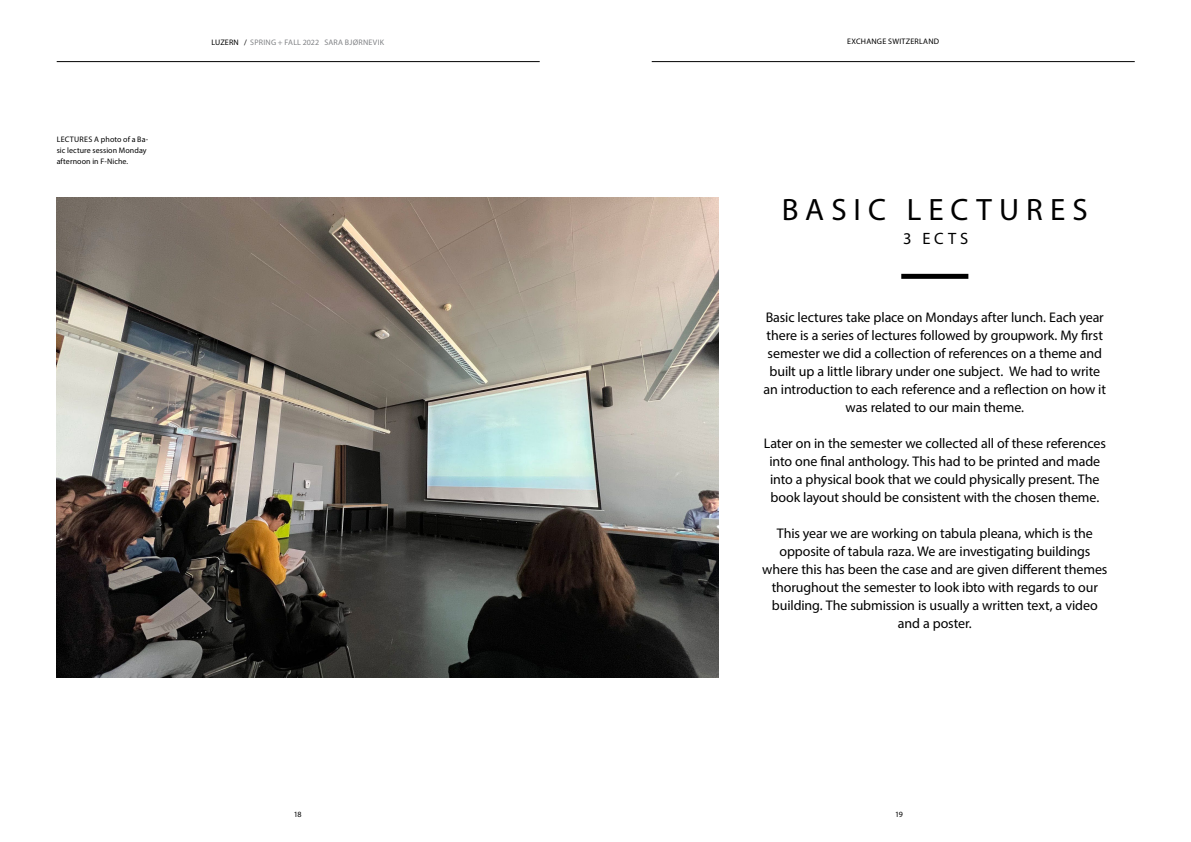
<style>
.page{position:relative;width:1191px;height:842px;background:#fff}
.page>*{position:absolute;margin:0;border:0;box-sizing:border-box;transform-origin:0 0}
.t1{font:31px "Myriad Pro";letter-spacing:.23em;color:#000}
.t2{font:16.5px "Myriad Pro";color:#000}
.t3{font:14px/18px "Myriad Pro";letter-spacing:-.01em;color:#000;text-align:center}
.t4{font:8px/11px "Myriad Pro";letter-spacing:.01em;color:#000}
.t5{font:8px "Myriad Pro";letter-spacing:.025em;color:#808285}
.t6{font:8px "Myriad Pro";letter-spacing:.03em;color:#000}
.s1{color:#000}
</style>
<div class="page">
<img style="left:56px;top:197px;width:662px;height:481px">
<div style="left:901px;top:274px;width:67px;height:5px;background:#000"></div>
<hr style="left:57px;top:61px;width:483px;height:1px;background:#000">
<hr style="left:651px;top:61px;width:483px;height:1px;background:#000">
<p class="t4" style="left:57px;top:134px;width:93px">LECTURES A photo of a Ba&shy;sic lecture session Monday afternoon in F-Niche.</p>
<p class="t5" style="left:211px;top:37px;width:174px"><span class="s1">LUZERN /</span> SPRING + FALL 2022 SARA BJØRNEVIK</p>
<p class="t6" style="left:847px;top:37px;width:93px">EXCHANGE SWITZERLAND</p>
<h1 class="t1" style="left:782px;top:191px;width:307px">BASIC LECTURES</h1>
<p class="t2" style="left:903px;top:228px;width:67px">3 ECTS</p>
<p class="t3" style="left:763px;top:308px;width:344px">Basic lectures take place on Mondays after lunch. Each year there is a series of lectures followed by groupwork. My first semester we did a collection of references on a theme and built up a little library under one subject. We had to write an introduction to each reference and a reflection on how it was related to our main theme.</p>
<p class="t3" style="left:763px;top:434px;width:344px">Later on in the semester we collected all of these references into one final anthology. This had to be printed and made into a physical book that we could physically present. The book layout should be consistent with the chosen theme.</p>
<p class="t3" style="left:762px;top:524px;width:347px">This year we are working on tabula pleana, which is the opposite of tabula raza. We are investigating buildings where this has been the case and are given different themes thorughout the semester to look ibto with regards to our building. The submission is usually a written text, a video and a poster.</p>
<p class="t4" style="left:294px;top:808px;width:9px">18</p>
<p class="t4" style="left:895px;top:808px;width:9px">19</p>
</div>
